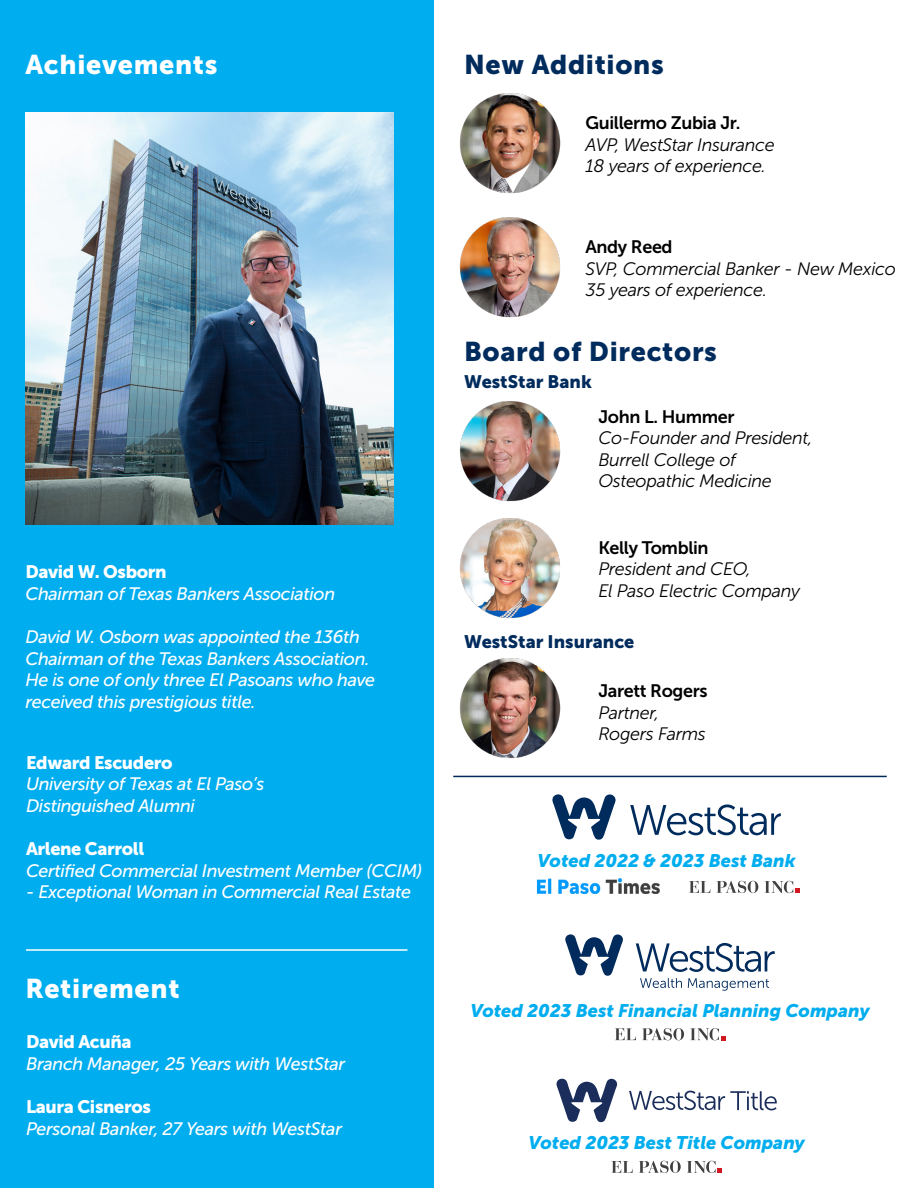
<style>
.page{position:relative;width:918px;height:1188px;background:#fff}
.page>*{position:absolute;margin:0;border:0;box-sizing:border-box;transform-origin:0 0}
.t1{font:27px "Museo Sans 900";letter-spacing:.025em;color:#002b5d}
.t2{font:27px "Museo Sans 900";letter-spacing:.025em;color:#fff}
.t3{font:italic 18.15px "Museo Sans 900";color:#00adef}
.t4{font:italic 18px/21.6px "Museo Sans 500";letter-spacing:-.02em;color:#fff}
.t5{font:italic 18px/21.6px "Museo Sans 300";letter-spacing:-.02em;color:#000}
.t6{font:18px "Museo Sans 900";letter-spacing:-.02em;color:#fff}
.t7{font:18px "Museo Sans 700";letter-spacing:-.02em;color:#000}
.t8{font:18px "Museo Sans 900";color:#002b5d}
</style>
<div class="page">
<div style="left:0;top:0;width:434px;height:1188px;background:#00adef"></div>
<img style="left:25px;top:112px;width:368px;height:413px">
<img style="left:459px;top:93px;width:101px;height:100px">
<img style="left:459px;top:217px;width:101px;height:101px">
<img style="left:459px;top:401px;width:101px;height:101px">
<img style="left:459px;top:658px;width:101px;height:101px">
<img style="left:460px;top:518px;width:100px;height:101px">
<hr style="left:26px;top:949px;width:381px;height:2px;background:#fff">
<svg style="left:556px;top:1078px;width:62px;height:45px"></svg>
<svg style="left:629px;top:1091px;width:148px;height:19px"></svg>
<hr style="left:453px;top:776px;width:434px;height:1px;background:#002b5d">
<svg style="left:689px;top:881px;width:21px;height:12px"></svg>
<svg style="left:716px;top:881px;width:42px;height:12px"></svg>
<svg style="left:765px;top:881px;width:34px;height:12px"></svg>
<img style="left:536px;top:879px;width:124px;height:14px">
<svg style="left:552px;top:794px;width:64px;height:46px"></svg>
<svg style="left:630px;top:804px;width:151px;height:31px"></svg>
<svg style="left:565px;top:934px;width:58px;height:42px"></svg>
<svg style="left:636px;top:943px;width:139px;height:29px"></svg>
<svg style="left:640px;top:978px;width:42px;height:10px"></svg>
<svg style="left:688px;top:978px;width:81px;height:13px"></svg>
<svg style="left:615px;top:1028px;width:21px;height:12px"></svg>
<svg style="left:642px;top:1028px;width:42px;height:12px"></svg>
<svg style="left:690px;top:1028px;width:35px;height:12px"></svg>
<svg style="left:611px;top:1161px;width:22px;height:12px"></svg>
<svg style="left:639px;top:1161px;width:42px;height:12px"></svg>
<svg style="left:687px;top:1161px;width:35px;height:12px"></svg>
<h1 class="t2" style="left:25px;top:50px;width:194px">Achievements</h1>
<p class="t6" style="left:25px;top:562px;width:143px">David W. Osborn</p>
<p class="t4" style="left:25px;top:583px;width:311px">Chairman of Texas Bankers Association</p>
<p class="t4" style="left:25px;top:626px;width:351px">David W. Osborn was appointed the 136th Chairman of the Texas Bankers Association.<br>He is one of only three El Pasoans who have received this prestigious title.</p>
<p class="t6" style="left:26px;top:752px;width:148px">Edward Escudero</p>
<p class="t4" style="left:26px;top:773px;width:240px">University of Texas at El Paso’s<br>Distinguished Alumni</p>
<p class="t6" style="left:26px;top:839px;width:120px">Arlene Carroll</p>
<p class="t4" style="left:26px;top:860px;width:398px">Certified Commercial Investment Member (CCIM)</p>
<p class="t4" style="left:26px;top:881px;width:387px">- Exceptional Woman in Commercial Real Estate</p>
<h1 class="t2" style="left:25px;top:973px;width:156px">Retirement</h1>
<p class="t6" style="left:26px;top:1032px;width:107px">David Acuña</p>
<p class="t4" style="left:26px;top:1053px;width:321px">Branch Manager, 25 Years with WestStar</p>
<p class="t6" style="left:26px;top:1096px;width:126px">Laura Cisneros</p>
<p class="t4" style="left:26px;top:1118px;width:318px">Personal Banker, 27 Years with WestStar</p>
<h1 class="t1" style="left:464px;top:50px;width:201px">New Additions</h1>
<p class="t7" style="left:586px;top:113px;width:157px">Guillermo Zubia Jr.</p>
<p class="t5" style="left:586px;top:134px;width:191px">AVP, WestStar Insurance<br>18 years of experience.</p>
<p class="t7" style="left:586px;top:237px;width:89px">Andy Reed</p>
<p class="t5" style="left:586px;top:258px;width:312px">SVP, Commercial Banker - New Mexico<br>35 years of experience.</p>
<h1 class="t1" style="left:464px;top:336px;width:254px">Board of Directors</h1>
<p class="t8" style="left:464px;top:372px;width:129px">WestStar Bank</p>
<p class="t7" style="left:598px;top:406px;width:138px">John L. Hummer</p>
<p class="t5" style="left:598px;top:427px;width:216px">Co-Founder and President,<br>Burrell College of<br>Osteopathic Medicine</p>
<p class="t7" style="left:598px;top:537px;width:112px">Kelly Tomblin</p>
<p class="t5" style="left:598px;top:558px;width:203px">President and CEO,<br>El Paso Electric Company</p>
<p class="t8" style="left:464px;top:631px;width:172px">WestStar Insurance</p>
<p class="t7" style="left:598px;top:681px;width:111px">Jarett Rogers</p>
<p class="t5" style="left:598px;top:702px;width:109px">Partner,<br>Rogers Farms</p>
<p class="t3" style="left:538px;top:850px;width:260px">Voted 2022 &amp; 2023 Best Bank</p>
<p class="t3" style="left:470px;top:1000px;width:401px">Voted 2023 Best Financial Planning Company</p>
<p class="t3" style="left:528px;top:1132px;width:278px">Voted 2023 Best Title Company</p>
</div>
